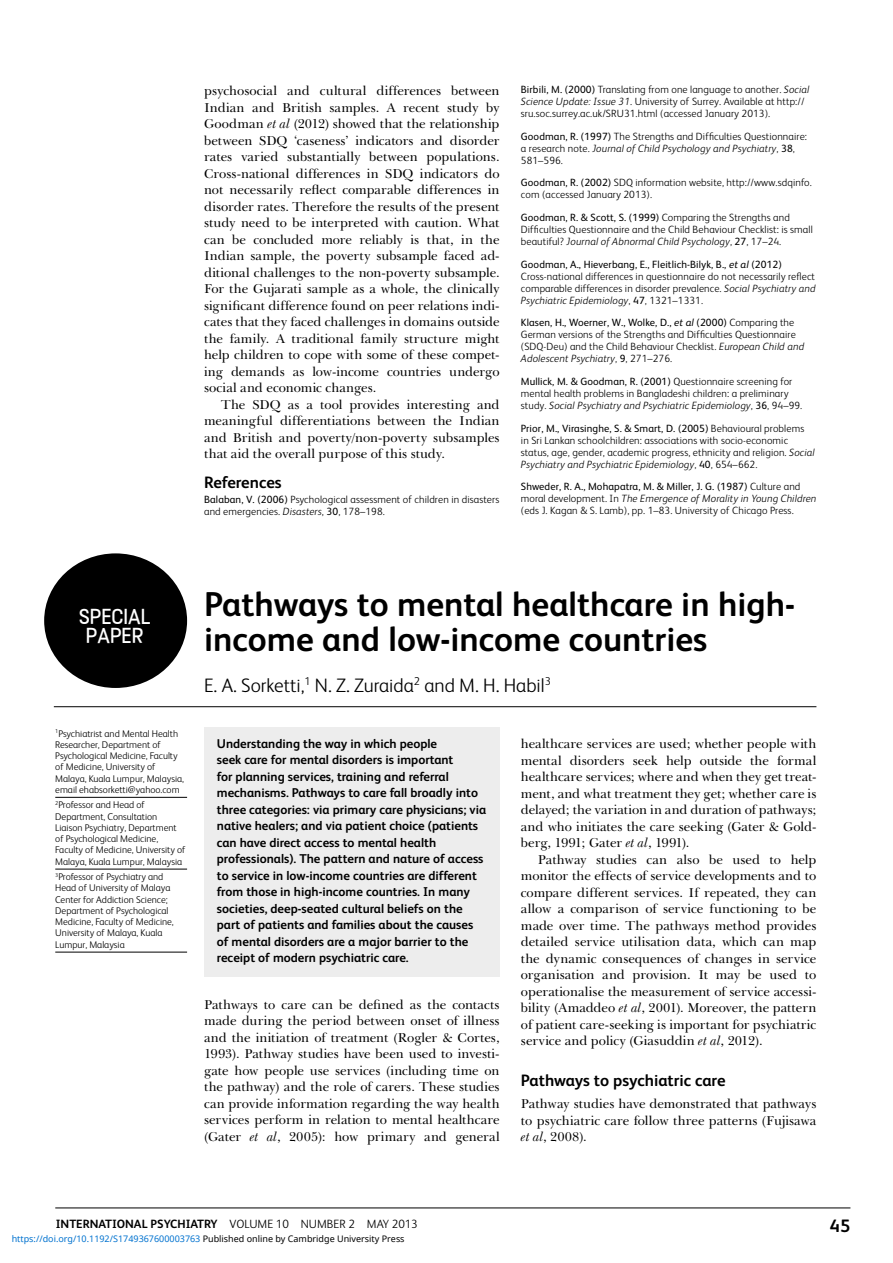
<style>
.page{position:relative;width:893px;height:1263px;background:#fff}
.page>*{position:absolute;margin:0;border:0;box-sizing:border-box;transform-origin:0 0}
.t1{font:700 34.5px/34.5px "FS Albert";color:#000}
.t2{font:24.3px/19.5px "FS Dillonv 1.01";color:#fff}
.t3{font:300 19.5px "FS Albert";color:#000}
.t4{font:700 18px "FS Albert";color:#000}
.t5{font:700 16.5px "FS Albert";letter-spacing:-.005em;color:#000}
.t6{font:13.2px/16.5px "Baskerville BT";color:#000;text-align:justify}
.t7{font:700 12.75px/16.5px "FS Albert";color:#000}
.t8{font:700 12px "FS Albert";color:#000}
.t9{font:300 10.5px/12px "FS Albert";letter-spacing:.01em;color:#000}
.t10{font:300 9.75px/11.2px "FS Albert";color:#000}
.t11{font:9px "Noto Sans";color:#0172cf}
.s1{font-style:italic}
.s2{font-weight:400}
.s3{font-weight:400;font-style:italic}
.s4{font-weight:300}
.s5{color:#000}
</style>
<div class="page">
<hr style="left:55px;top:1208px;width:795px;height:1px;background:#000">
<div style="left:204px;top:727px;width:296px;height:250px;background:#ededed"></div>
<hr style="left:55px;top:797px;width:132px;height:1px;background:#000">
<hr style="left:55px;top:869px;width:132px;height:1px;background:#000">
<hr style="left:55px;top:952px;width:132px;height:1px;background:#000">
<div style="left:44px;top:553px;width:143px;height:135px;background:#000;border-radius:50%"></div>
<hr style="left:54px;top:706px;width:762px;height:1px;background:#000">
<p class="t6" style="left:204px;top:83px;width:297px">psychosocial and cultural differences between Indian and British samples. A recent study by Goodman <span class="s1">et al</span> (2012) showed that the relationship between SDQ ‘caseness’ indicators and disorder rates varied substantially between populations.<br>Cross-national differences in SDQ indicators do not necessarily reflect comparable differences in disorder rates. Therefore the results of the present study need to be interpreted with caution. What can be concluded more reliably is that, in the Indian sample, the poverty subsample faced ad&shy;ditional challenges to the non-poverty subsample.<br>For the Gujarati sample as a whole, the clinically significant difference found on peer relations indi&shy;cates that they faced challenges in domains outside the family. A traditional family structure might help children to cope with some of these compet&shy;ing demands as low-income countries undergo social and economic changes.</p>
<p class="t6" style="left:204px;top:396px;width:297px;text-indent:17px">The SDQ as a tool provides interesting and meaningful differentiations between the Indian and British and poverty/non-poverty subsamples that aid the overall purpose of this study.</p>
<p class="t5" style="left:204px;top:471px;width:79px">References</p>
<p class="t9" style="left:204px;top:493px;width:297px"><span class="s2">Balaban, V. (2006)</span> Psychological assessment of children in disasters and emergencies. <span class="s1">Disasters</span>, <span class="s2">30</span>, 178–198.</p>
<p class="t9" style="left:521px;top:83px;width:290px"><span class="s2">Birbili, M. (2000)</span> Translating from one language to another. <span class="s1">Social<br>Science Update: Issue 31</span>. University of Surrey. Available at http:// sru.soc.surrey.ac.uk/SRU 31.html (accessed January 2013).</p>
<p class="t9" style="left:521px;top:130px;width:288px"><span class="s2">Goodman, R. (1997)</span> The Strengths and Difficulties Questionnaire: a research note. <span class="s1">Journal of Child Psychology and Psychiatry</span>, <span class="s2">38</span>,<br>581–596.</p>
<p class="t9" style="left:521px;top:176px;width:292px"><span class="s2">Goodman, R. (2002)</span> SDQ information website, http://www.sdqinfo. com (accessed January 2013).</p>
<p class="t9" style="left:521px;top:211px;width:293px"><span class="s2">Goodman, R. &amp; Scott, S. (1999)</span> Comparing the Strengths and<br>Difficulties Questionnaire and the Child Behaviour Checklist: is small beautiful? <span class="s1">Journal of Abnormal Child Psychology</span>, <span class="s2">27</span>, 17–24.</p>
<p class="t9" style="left:521px;top:258px;width:296px"><span class="s2">Goodman, A., Hieverbang, E., Fleitlich-Bilyk, B.,</span> <span class="s3">et al</span> <span class="s2">(2012)<br></span>Cross-national differences in questionnaire do not necessarily reflect comparable differences in disorder prevalence. <span class="s1">Social Psychiatry and Psychiatric Epidemiology</span>, <span class="s2">47</span>, 1321–1331.</p>
<p class="t9" style="left:521px;top:316px;width:285px"><span class="s2">Klasen, H., Woerner, W., Wolke, D.,</span> <span class="s3">et al</span> <span class="s2">(2000)</span> Comparing the German versions of the Strengths and Difficulties Questionnaire (SDQ-Deu) and the Child Behaviour Checklist. <span class="s1">European Child and Adolescent Psychiatry</span>, <span class="s2">9</span>, 271–276.</p>
<p class="t9" style="left:521px;top:375px;width:283px"><span class="s2">Mullick, M. &amp; Goodman, R. (2001)</span> Questionnaire screening for mental health problems in Bangladeshi children: a preliminary study. <span class="s1">Social Psychiatry and Psychiatric Epidemiology</span>, <span class="s2">36</span>, 94–99.</p>
<p class="t9" style="left:521px;top:421px;width:295px"><span class="s2">Prior, M., Virasinghe, S. &amp; Smart, D. (2005)</span> Behavioural problems in Sri Lankan schoolchildren: associations with socio-economic status, age, gender, academic progress, ethnicity and religion. <span class="s1">Social Psychiatry and Psychiatric Epidemiology</span>, <span class="s2">40</span>, 654–662.</p>
<p class="t9" style="left:521px;top:480px;width:297px"><span class="s2">Shweder, R. A., Mohapatra, M. &amp; Miller, J. G. (1987)</span> Culture and moral development. In <span class="s1">The Emergence of Morality in Young Children </span>(eds J. Kagan &amp; S. Lamb), pp. 1–83. University of Chicago Press.</p>
<h2 class="t2" style="left:79px;top:605px;width:73px">SPECIAL<br>PAPER</h2>
<p class="t10" style="left:55px;top:727px;width:130px"><sup>1</sup>Psychiatrist and Mental Health<br>Researcher, Department of<br>Psychological Medicine, Faculty of Medicine, University of<br>Malaya, Kuala Lumpur, Malaysia, email ehabsorketti@yahoo.com</p>
<p class="t10" style="left:55px;top:799px;width:132px"><sup>2</sup>Professor and Head of<br>Department, Consultation<br>Liaison Psychiatry, Department of Psychological Medicine,<br>Faculty of Medicine, University of<br>Malaya, Kuala Lumpur, Malaysia</p>
<p class="t10" style="left:55px;top:871px;width:120px"><sup>3</sup>Professor of Psychiatry and<br>Head of University of Malaya<br>Center for Addiction Science;<br>Department of Psychological<br>Medicine, Faculty of Medicine,<br>University of Malaya, Kuala<br>Lumpur, Malaysia</p>
<h1 class="t1" style="left:204px;top:586px;width:592px">Pathways to mental healthcare in high&shy;income and low-income countries</h1>
<h3 class="t3" style="left:204px;top:672px;width:348px">E. A. Sorketti,<sup>1</sup> N. Z. Zuraida<sup>2</sup> and M. H. Habil<sup>3</sup></h3>
<p class="t7" style="left:217px;top:735px;width:271px">Understanding the way in which people<br>seek care for mental disorders is important<br>for planning services, training and referral mechanisms. Pathways to care fall broadly into three categories: via primary care physicians; via native healers; and via patient choice (patients can have direct access to mental health professionals). The pattern and nature of access to service in low-income countries are different from those in high-income countries. In many societies, deep-seated cultural beliefs on the part of patients and families about the causes of mental disorders are a major barrier to the receipt of modern psychiatric care.</p>
<p class="t6" style="left:204px;top:996px;width:297px">Pathways to care can be defined as the contacts made during the period between onset of illness and the initiation of treatment (Rogler &amp; Cortes, 1993). Pathway studies have been used to investi&shy;gate how people use services (including time on the pathway) and the role of carers. These studies can provide information regarding the way health services perform in relation to mental healthcare (Gater <span class="s1">et al</span>, 2005): how primary and general</p>
<p class="t6" style="left:521px;top:735px;width:297px">healthcare services are used; whether people with mental disorders seek help outside the formal healthcare services; where and when they get treat&shy;ment, and what treatment they get; whether care is delayed; the variation in and duration of pathways; and who initiates the care seeking (Gater &amp; Gold&shy;berg, 1991; Gater <span class="s1">et al</span>, 1991).</p>
<p class="t6" style="left:521px;top:851px;width:297px;text-indent:17px">Pathway studies can also be used to help monitor the effects of service developments and to compare different services. If repeated, they can allow a comparison of service functioning to be made over time. The pathways method provides detailed service utilisation data, which can map the dynamic consequences of changes in service organisation and provision. It may be used to operationalise the measurement of service accessi&shy;bility (Amaddeo <span class="s1">et al</span>, 2001). Moreover, the pattern of patient care-seeking is important for psychiatric service and policy (Giasuddin <span class="s1">et al</span>, 2012).</p>
<p class="t5" style="left:521px;top:1069px;width:206px">Pathways to psychiatric care</p>
<p class="t6" style="left:521px;top:1095px;width:297px">Pathway studies have demonstrated that pathways to psychiatric care follow three patterns (Fujisawa <span class="s1">et al</span>, 2008).</p>
<p class="t8" style="left:56px;top:1215px;width:364px">International Psychiatry <span class="s4">Volume 10 Number 2 May 2013</span></p>
<h3 class="t4" style="left:830px;top:1214px;width:22px">45</h3>
<p class="t11" style="left:12px;top:1232px;width:394px">https://doi.org/10.1192/S1749367600003763 <span class="s5">Published online by Cambridge University Press</span></p>
</div>
